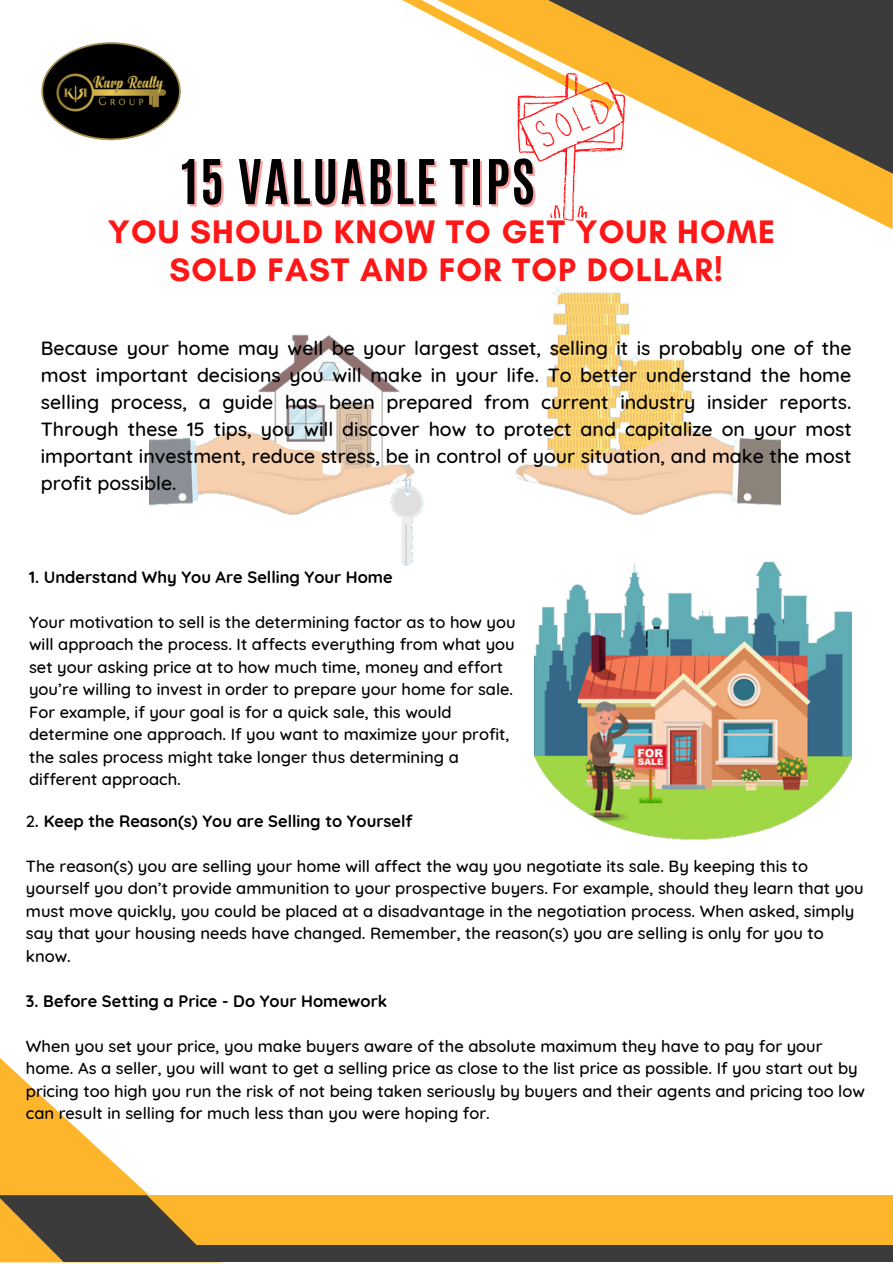
<style>
.page{position:relative;width:893px;height:1264px;background:#fff}
.page>*{position:absolute;margin:0;border:0;box-sizing:border-box;transform-origin:0 0}
.t1{font:700 52.5px "Antonio";letter-spacing:.035em;color:#000}
.t2{font:700 33.15px/38.2px "Glacial Indifference";letter-spacing:.035em;color:#ff1616;text-align:center}
.t3{font:500 19.5px/27px "Quicksand";color:#000;text-align:justify}
.t4{font:500 16.5px/22.5px "Quicksand";color:#000}
.t5{font:700 16.5px "Quicksand";color:#000}
.s1{font-weight:500}
</style>
<div class="page">
<svg style="left:791px;top:178px;width:101px;height:51px"></svg>
<svg style="left:625px;top:0;width:267px;height:178px;fill:#3b3b3b"></svg>
<svg style="left:0;top:1058px;width:149px;height:137px"></svg>
<div style="left:89px;top:1195px;width:803px;height:67px;background:#fdb62c"></div>
<div style="left:89px;top:1244px;width:803px;height:17px;background:#3b3b3b"></div>
<svg style="left:0;top:1195px;width:214px;height:67px"></svg>
<img style="left:41px;top:42px;width:140px;height:99px">
<svg style="left:402px;top:0;width:223px;height:194px"></svg>
<img style="left:150px;top:194px;width:630px;height:372px">
<img style="left:534px;top:530px;width:317px;height:310px">
<h1 class="t1" style="left:181px;top:144px;width:355px">15 VALUABLE TIPS</h1>
<h2 class="t2" style="left:108px;top:212px;width:669px">YOU SHOULD KNOW TO GET YOUR HOME<br>SOLD FAST AND FOR TOP DOLLAR!</h2>
<p class="t3" style="left:41px;top:334px;width:812px">Because your home may well be your largest asset, selling it is probably one of the most important decisions you will make in your life. To better understand the home selling process, a guide has been prepared from current industry insider reports.<br>Through these 15 tips, you will discover how to protect and capitalize on your most important investment, reduce stress, be in control of your situation, and make the most profit possible.</p>
<p class="t5" style="left:29px;top:566px;width:365px">1. Understand Why You Are Selling Your Home</p>
<p class="t4" style="left:29px;top:610px;width:488px">Your motivation to sell is the determining factor as to how you will approach the process. It affects everything from what you set your asking price at to how much time, money and effort you’re willing to invest in order to prepare your home for sale.<br>For example, if your goal is for a quick sale, this would determine one approach. If you want to maximize your profit, the sales process might take longer thus determining a different approach.</p>
<p class="t5" style="left:26px;top:810px;width:388px"><span class="s1">2</span>. Keep the Reason(s) You are Selling to Yourself</p>
<p class="t4" style="left:26px;top:854px;width:839px">The reason(s) you are selling your home will affect the way you negotiate its sale. By keeping this to yourself you don’t provide ammunition to your prospective buyers. For example, should they learn that you must move quickly, you could be placed at a disadvantage in the negotiation process. When asked, simply say that your housing needs have changed. Remember, the reason(s) you are selling is only for you to know.</p>
<p class="t5" style="left:26px;top:990px;width:363px">3. Before Setting a Price - Do Your Homework</p>
<p class="t4" style="left:26px;top:1034px;width:840px">When you set your price, you make buyers aware of the absolute maximum they have to pay for your home. As a seller, you will want to get a selling price as close to the list price as possible. If you start out by pricing too high you run the risk of not being taken seriously by buyers and their agents and pricing too low can result in selling for much less than you were hoping for.</p>
</div>
